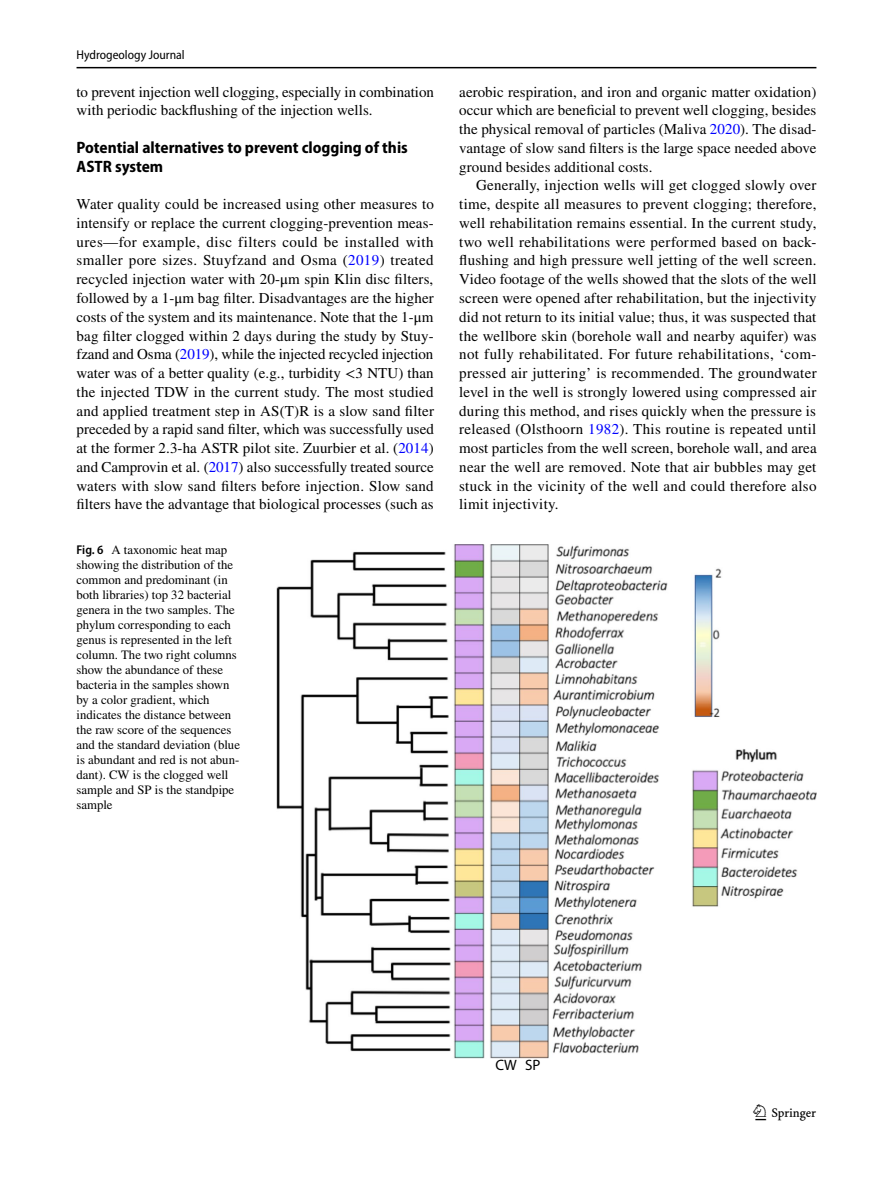
<style>
.page{position:relative;width:893px;height:1187px;background:#fff}
.page>*{position:absolute;margin:0;border:0;box-sizing:border-box;transform-origin:0 0}
.t1{font:22.5px "Springnew Regular 3";color:#000}
.t2{font:700 semi-condensed 16.5px/18.8px "Myriad Pro";color:#000}
.t3{font:15px/18.8px "STIX";letter-spacing:.005em;color:#000;text-align:justify}
.t4{font:15px "Myriad Pro Regular 2";color:#000}
.t5{font:12.75px/15px "STIX";color:#000}
.t6{font:semi-condensed 12.75px "Myriad Pro";color:#000}
.s1{color:#00f}
.s2{font-family:"Myriad Pro";font-weight:600;font-stretch:semi-condensed}
</style>
<div class="page">
<hr style="left:77px;top:67px;width:739px;height:1px;background:#000">
<img style="left:276px;top:544px;width:540px;height:514px">
<p class="t6" style="left:77px;top:48px;width:110px">Hydrogeology Journal</p>
<p class="t3" style="left:77px;top:83px;width:359px">to prevent injection well clogging, especially in combination with periodic backflushing of the injection wells.</p>
<p class="t2" style="left:77px;top:138px;width:333px">Potential alternatives to prevent clogging of this<br>ASTR system</p>
<p class="t3" style="left:77px;top:196px;width:359px">Water quality could be increased using other measures to intensify or replace the current clogging-prevention meas&shy;ures—for example, disc filters could be installed with smaller pore sizes. Stuyfzand and Osma (<span class="s1">2019</span>) treated recycled injection water with 20-μm spin Klin disc filters, followed by a 1-μm bag filter. Disadvantages are the higher costs of the system and its maintenance. Note that the 1-μm bag filter clogged within 2 days during the study by Stuy&shy;fzand and Osma (<span class="s1">2019</span>), while the injected recycled injection water was of a better quality (e.g., turbidity &lt;3 NTU) than the injected TDW in the current study. The most studied and applied treatment step in AS(T)R is a slow sand filter preceded by a rapid sand filter, which was successfully used at the former 2.3-ha ASTR pilot site. Zuurbier et al. (<span class="s1">2014</span>) and Camprovin et al. (<span class="s1">2017</span>) also successfully treated source waters with slow sand filters before injection. Slow sand filters have the advantage that biological processes (such as</p>
<p class="t5" style="left:77px;top:543px;width:165px"><span class="s2">Fig. 6</span> A taxonomic heat map showing the distribution of the common and predominant (in both libraries) top 32 bacterial genera in the two samples. The phylum corresponding to each genus is represented in the left column. The two right columns show the abundance of these bacteria in the samples shown by a color gradient, which indicates the distance between the raw score of the sequences and the standard deviation (blue is abundant and red is not abun&shy;dant). CW is the clogged well sample and SP is the standpipe sample</p>
<p class="t3" style="left:459px;top:83px;width:359px">aerobic respiration, and iron and organic matter oxidation) occur which are beneficial to prevent well clogging, besides the physical removal of particles (Maliva <span class="s1">2020</span>). The disad&shy;vantage of slow sand filters is the large space needed above ground besides additional costs.</p>
<p class="t3" style="left:459px;top:177px;width:359px;text-indent:17px">Generally, injection wells will get clogged slowly over time, despite all measures to prevent clogging; therefore, well rehabilitation remains essential. In the current study, two well rehabilitations were performed based on back&shy;flushing and high pressure well jetting of the well screen.<br>Video footage of the wells showed that the slots of the well screen were opened after rehabilitation, but the injectivity did not return to its initial value; thus, it was suspected that the wellbore skin (borehole wall and nearby aquifer) was not fully rehabilitated. For future rehabilitations, ‘com&shy;pressed air juttering’ is recommended. The groundwater level in the well is strongly lowered using compressed air during this method, and rises quickly when the pressure is released (Olsthoorn <span class="s1">1982</span>). This routine is repeated until most particles from the well screen, borehole wall, and area near the well are removed. Note that air bubbles may get stuck in the vicinity of the well and could therefore also limit injectivity.</p>
<p class="t4" style="left:495px;top:1055px;width:47px">CW SP</p>
<h1 class="t1" style="left:755px;top:1104px;width:62px">1 3</h1>
</div>
